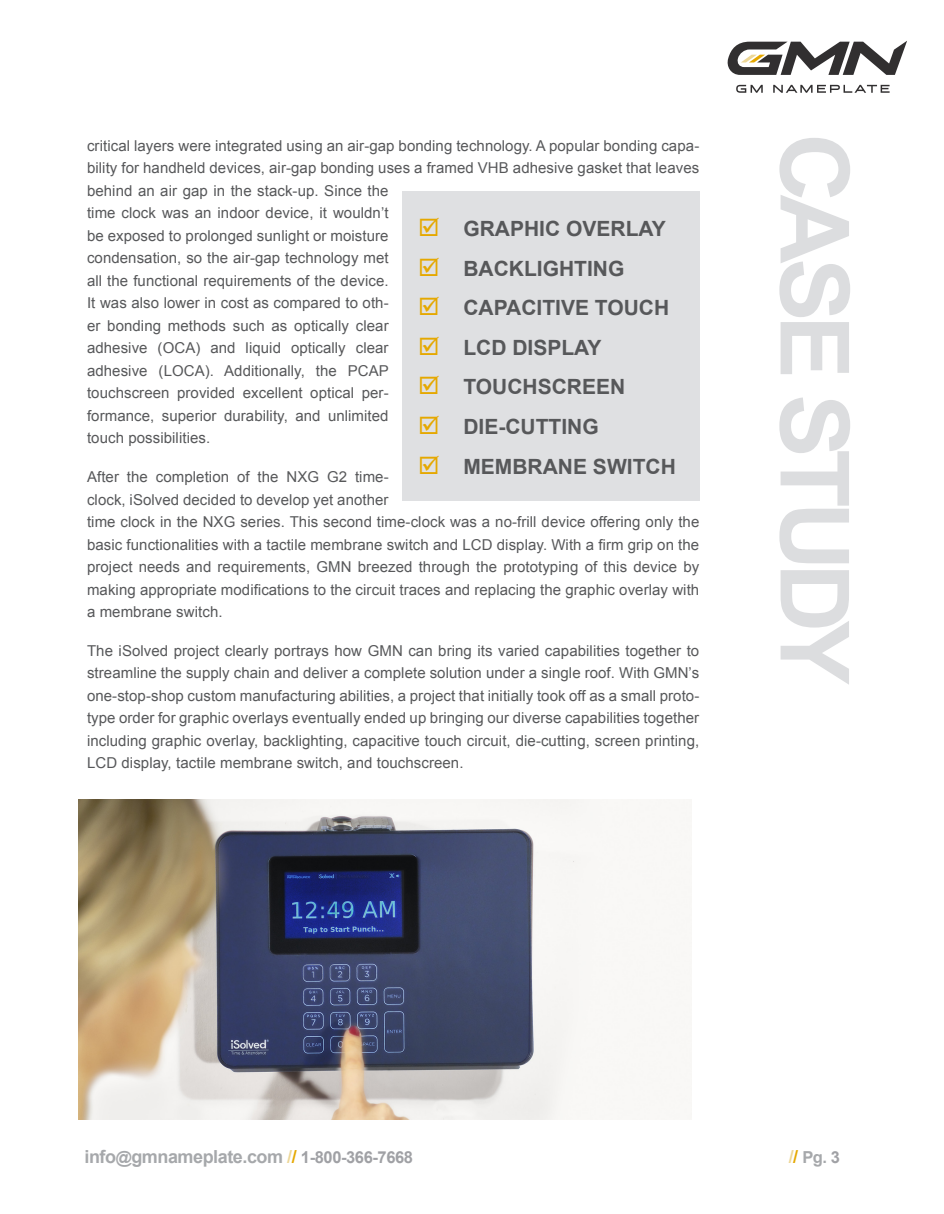
<style>
.page{position:relative;width:944px;height:1214px;background:#fff}
.page>*{position:absolute;margin:0;border:0;box-sizing:border-box;transform-origin:0 0}
.t1{font:700 21px "Arial";color:#57585a}
.t2{font:700 18px "Arial";letter-spacing:-.025em;color:#a6a8ab}
.t3{font:700 16.5px "Arial";color:#a6a8ab}
.goals{font:15px/22.5px "Arial";letter-spacing:.005em;color:#57585a}
.s1{color:#e5a800}
.s2{font-size:16.5px}
.s3{color:#edd797}
.s4{font-size:16.5px;color:#a0a1a5}
.s5{font-size:18px;color:#edd797}
.s6{font-size:18px;color:#e5a800}
.s7{color:#a0a1a5}
</style>
<div class="page">
<svg style="left:727px;top:41px;width:180px;height:34px"></svg>
<svg style="left:736px;top:85px;width:26px;height:8px"></svg>
<svg style="left:773px;top:85px;width:116px;height:8px"></svg>
<svg style="left:779px;top:138px;width:71px;height:546px"></svg>
<div style="left:402px;top:191px;width:297px;height:309px;background:#dfe0e2"></div>
<img style="left:79px;top:799px;width:591px;height:320px">
<p class="goals" style="left:87px;top:134px;width:613px">critical layers were integrated using an air-gap bonding technology. A popular bonding capa&shy;bility for handheld devices, air-gap bonding uses a framed VHB adhesive gasket that leaves behind an air gap in the stack-up. Since the<br>time clock was an indoor device, it wouldn’t<br>be exposed to prolonged sunlight or moisture<br>condensation, so the air-gap technology met<br>all the functional requirements of the device.<br>It was also lower in cost as compared to oth-<br>er bonding methods such as optically clear<br>adhesive (OCA) and liquid optically clear<br>adhesive (LOCA). Additionally, the PCAP<br>touchscreen provided excellent optical per-<br>formance, superior durability, and unlimited<br>touch possibilities.</p>
<p class="goals" style="left:87px;top:466px;width:613px">After the completion of the NXG G2 time-<br>clock, iSolved decided to develop yet another<br>time clock in the NXG series. This second time-clock was a no-frill device offering only the basic functionalities with a tactile membrane switch and LCD display. With a firm grip on the project needs and requirements, GMN breezed through the prototyping of this device by making appropriate modifications to the circuit traces and replacing the graphic overlay with a membrane switch.</p>
<p class="goals" style="left:87px;top:639px;width:613px;text-align:justify">The iSolved project clearly portrays how GMN can bring its varied capabilities together to streamline the supply chain and deliver a complete solution under a single roof. With GMN’s one-stop-shop custom manufacturing abilities, a project that initially took off as a small proto&shy;type order for graphic overlays eventually ended up bringing our diverse capabilities together including graphic overlay, backlighting, capacitive touch circuit, die-cutting, screen printing, LCD display, tactile membrane switch, and touchscreen.</p>
<p class="t1" style="left:418px;top:214px;width:249px"><span class="s1">☑</span> GRAPHIC OVERLAY</p>
<p class="t1" style="left:418px;top:254px;width:208px"><span class="s1">☑</span> BACKLIGHTING</p>
<p class="t1" style="left:418px;top:294px;width:253px"><span class="s1">☑</span> CAPACITIVE TOUCH</p>
<p class="t1" style="left:418px;top:333px;width:185px"><span class="s1">☑</span> LCD DISPLAY</p>
<p class="t1" style="left:418px;top:373px;width:209px"><span class="s1">☑</span> TOUCHSCREEN</p>
<p class="t1" style="left:418px;top:413px;width:182px"><span class="s1">☑</span> DIE-CUTTING</p>
<p class="t1" style="left:418px;top:452px;width:259px"><span class="s1">☑</span> MEMBRANE SWITCH</p>
<p class="t2" style="left:84px;top:1144px;width:330px">info<span class="s2">@</span>gmnameplate.com <span class="s3">/</span><span class="s1">/</span> <span class="s4">1-800-366-7668</span></p>
<p class="t3" style="left:788px;top:1146px;width:53px"><span class="s5">/</span><span class="s6">/</span> Pg. <span class="s7">3</span></p>
</div>
